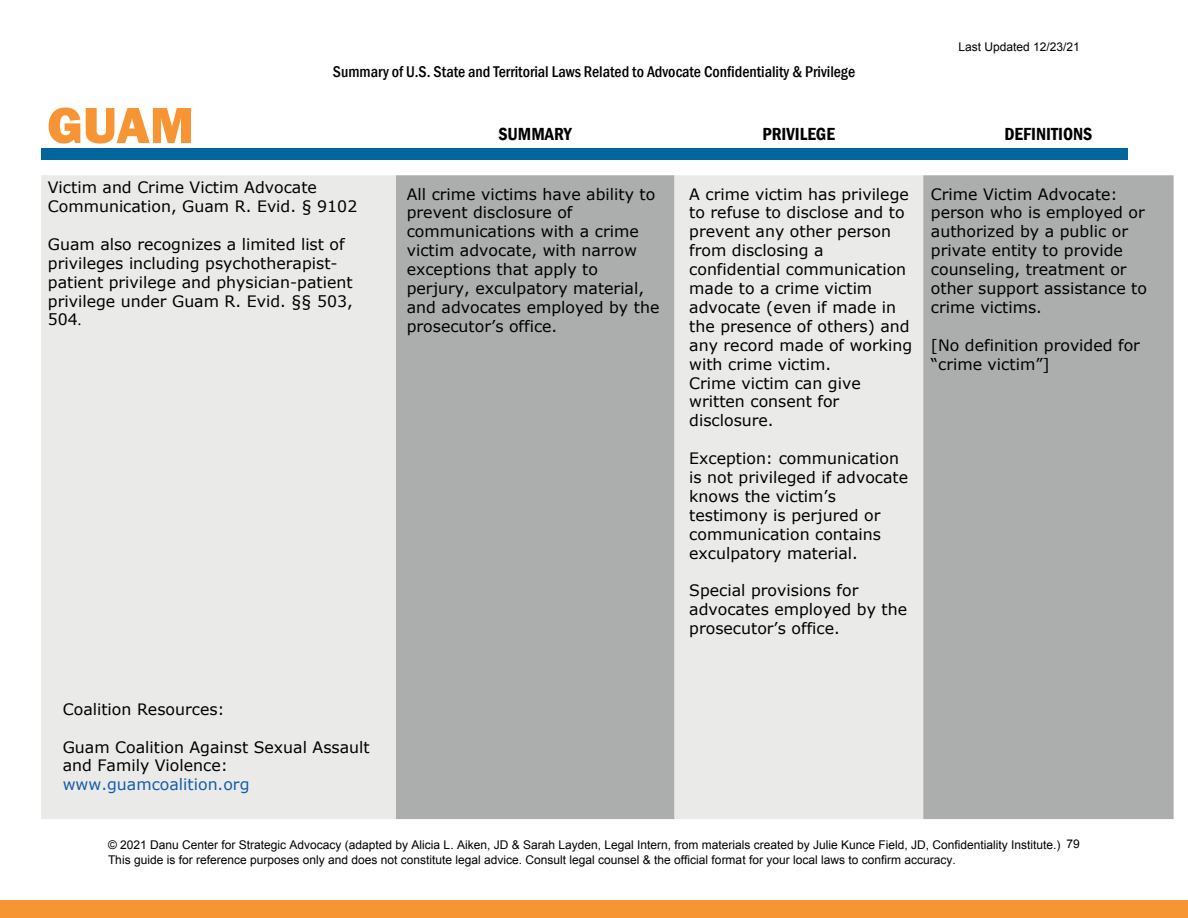
<style>
.page{position:relative;width:1188px;height:918px;background:#fff}
.page>*{position:absolute;margin:0;border:0;box-sizing:border-box;transform-origin:0 0}
.t1{font:800 52.5px "Franklin Gothic";color:#f79433}
.t2{font:600 condensed 18px "Franklin Gothic";color:#000}
.t3{font:500 condensed 16.05px "Franklin Gothic";color:#000}
.t4{font:15.75px/18.9px "Verdana";color:#000}
.t5{font:15.75px "Verdana";color:#155bab}
.t6{font:12px/14.4px "Arial";color:#000}
.s1{font-family:"Georgia";font-style:italic;font-size:13.5px}
</style>
<div class="page">
<div style="left:0;top:900px;width:1188px;height:18px;background:#f79433"></div>
<div style="left:41px;top:175px;width:355px;height:644px;background:#eaeae9"></div>
<svg style="left:396px;top:175px;width:778px;height:644px;fill:#acaeae"></svg>
<div style="left:41px;top:148px;width:1086px;height:12px;background:#01669b"></div>
<h1 class="t1" style="left:47px;top:91px;width:148px">GUAM</h1>
<p class="t3" style="left:333px;top:61px;width:524px">Summary of U.S. State and Territorial Laws Related to Advocate Confidentiality &amp; Privilege</p>
<p class="t6" style="left:959px;top:40px;width:123px">Last Updated 12/23/21</p>
<p class="t2" style="left:498px;top:122px;width:75px">SUMMARY</p>
<p class="t2" style="left:763px;top:122px;width:74px">PRIVILEGE</p>
<p class="t2" style="left:1004px;top:122px;width:89px">DEFINITIONS</p>
<p class="t4" style="left:48px;top:178px;width:311px">Victim and Crime Victim Advocate<br>Communication, Guam R. Evid. § 9102</p>
<p class="t4" style="left:48px;top:235px;width:307px">Guam also recognizes a limited list of privileges including psychotherapist&shy;patient privilege and physician-patient privilege under Guam R. Evid. §§ 503,<br>504<span class="s1">.</span></p>
<p class="t4" style="left:63px;top:700px;width:163px">Coalition Resources:</p>
<p class="t4" style="left:63px;top:738px;width:308px">Guam Coalition Against Sexual Assault and Family Violence:</p>
<p class="t5" style="left:63px;top:775px;width:188px">www.guamcoalition.org</p>
<p class="t4" style="left:407px;top:185px;width:254px">All crime victims have ability to prevent disclosure of communications with a crime victim advocate, with narrow exceptions that apply to perjury, exculpatory material, and advocates employed by the prosecutor’s office.</p>
<p class="t4" style="left:689px;top:185px;width:225px">A crime victim has privilege to refuse to disclose and to prevent any other person from disclosing a confidential communication made to a crime victim advocate (even if made in the presence of others) and any record made of working with crime victim.<br>Crime victim can give written consent for disclosure.</p>
<p class="t4" style="left:689px;top:449px;width:220px">Exception: communication is not privileged if advocate knows the victim’s testimony is perjured or communication contains exculpatory material.</p>
<p class="t4" style="left:689px;top:582px;width:219px">Special provisions for advocates employed by the prosecutor’s office.</p>
<p class="t4" style="left:931px;top:185px;width:218px">Crime Victim Advocate: person who is employed or authorized by a public or private entity to provide counseling, treatment or other support assistance to crime victims.</p>
<p class="t4" style="left:931px;top:336px;width:211px">[No definition provided for “crime victim”]</p>
<p class="t6" style="left:108px;top:838px;width:954px">© 2021 Danu Center for Strategic Advocacy (adapted by Alicia L. Aiken, JD &amp; Sarah Layden, Legal Intern, from materials created by Julie Kunce Field, JD, Confidentiality Institute.)<br>This guide is for reference purposes only and does not constitute legal advice. Consult legal counsel &amp; the official format for your local laws to confirm accuracy.</p>
<p class="t6" style="left:1067px;top:836px;width:15px">79</p>
</div>
